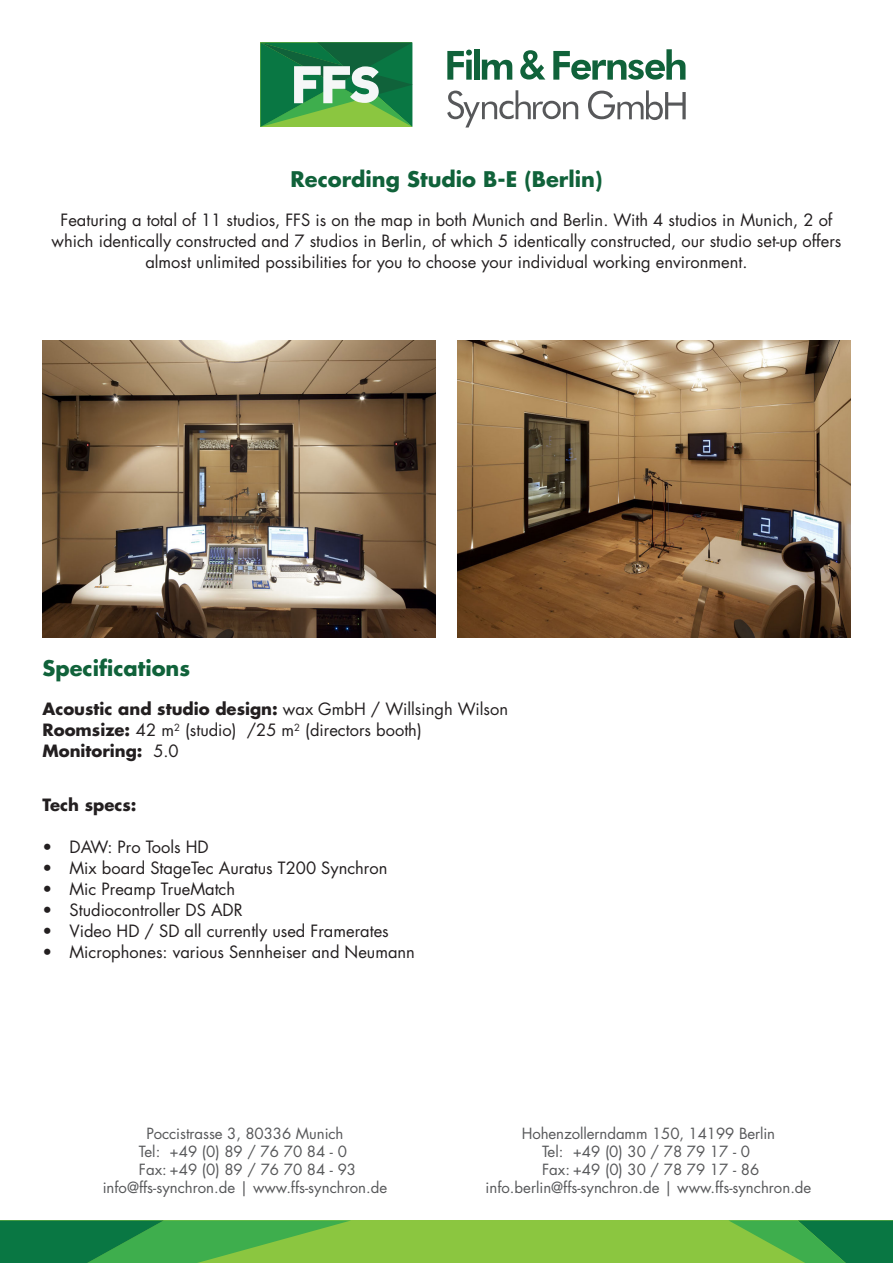
<style>
.page{position:relative;width:893px;height:1263px;background:#fff}
.page>*{position:absolute;margin:0;border:0;box-sizing:border-box;transform-origin:0 0}
.t1{font:700 21px "Futura Std";color:#10623a}
.t2{font:16.5px/21px "Futura Std";color:#231f20;text-align:center}
.t3{font:700 16.5px "Futura Std";color:#231f20}
.t4{font:15px/18px "Futura Std";color:#57585a;text-align:center}
.s1{font-weight:700}
</style>
<div class="page">
<svg style="left:260px;top:43px;width:153px;height:84px;background:#47985b"></svg>
<svg style="left:447px;top:50px;width:25px;height:30px"></svg>
<div style="left:474px;top:49px;width:5px;height:31px;background:#10623a"></div>
<svg style="left:482px;top:60px;width:30px;height:20px"></svg>
<svg style="left:520px;top:50px;width:25px;height:30px"></svg>
<svg style="left:553px;top:49px;width:132px;height:31px"></svg>
<svg style="left:447px;top:90px;width:131px;height:38px"></svg>
<svg style="left:588px;top:90px;width:98px;height:30px"></svg>
<div style="left:0;top:1220px;width:893px;height:43px;background:#8bc640"></div>
<svg style="left:0;top:1220px;width:351px;height:43px"></svg>
<svg style="left:729px;top:1220px;width:164px;height:43px"></svg>
<img style="left:43px;top:340px;width:393px;height:298px">
<img style="left:457px;top:340px;width:393px;height:298px">
<p class="t1" style="left:291px;top:166px;width:313px">Recording Studio B-E (Berlin)</p>
<p class="t2" style="left:52px;top:210px;width:791px">Featuring a total of 11 studios, FFS is on the map in both Munich and Berlin. With 4 studios in Munich, 2 of which identically constructed and 7 studios in Berlin, of which 5 identically constructed, our studio set-up offers almost unlimited possibilities for you to choose your individual working environment.</p>
<p class="t1" style="left:43px;top:655px;width:149px">Specifications</p>
<p class="t2" style="left:43px;top:699px;width:467px;text-align:left"><span class="s1">Acoustic and studio design:</span> wax GmbH / Willsingh Wilson<br><span class="s1">Roomsize:</span> 42 m<sup>2</sup> (studio) /25 m<sup>2</sup> (directors booth)<br><span class="s1">Monitoring:</span> 5.0</p>
<p class="t3" style="left:43px;top:794px;width:96px">Tech specs:</p>
<p class="t2" style="left:43px;top:836px;width:168px">• DAW: Pro Tools HD</p>
<p class="t2" style="left:43px;top:857px;width:346px">• Mix board StageTec Auratus T200 Synchron</p>
<p class="t2" style="left:43px;top:878px;width:194px">• Mic Preamp TrueMatch</p>
<p class="t2" style="left:43px;top:899px;width:202px">• Studiocontroller DS ADR</p>
<p class="t2" style="left:43px;top:920px;width:348px">• Video HD / SD all currently used Framerates</p>
<p class="t2" style="left:43px;top:941px;width:374px">• Microphones: various Sennheiser and Neumann</p>
<p class="t4" style="left:103px;top:1125px;width:286px">Poccistrasse 3, 80336 Munich<br>Tel: +49 (0) 89 / 76 70 84 - 0<br>Fax: +49 (0) 89 / 76 70 84 - 93 info@ffs-synchron.de | www.ffs-synchron.de</p>
<p class="t4" style="left:486px;top:1125px;width:327px">Hohenzollerndamm 150, 14199 Berlin<br>Tel: +49 (0) 30 / 78 79 17 - 0<br>Fax: +49 (0) 30 / 78 79 17 - 86 info.berlin@ffs-synchron.de | www.ffs-synchron.de</p>
</div>
